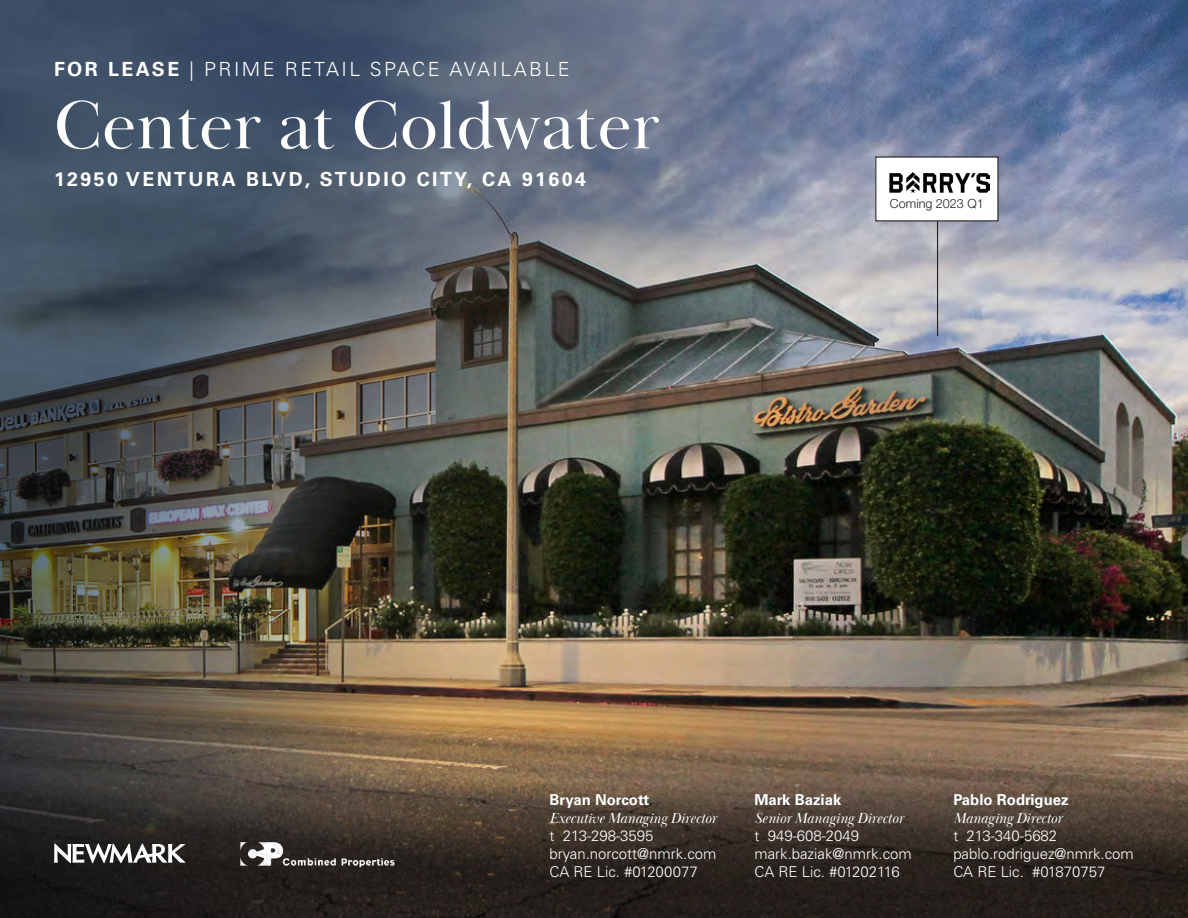
<style>
.page{position:relative;width:1188px;height:918px;background:#fff}
.page>*{position:absolute;margin:0;border:0;box-sizing:border-box;transform-origin:0 0}
.Head_45_47{font:70.5px "Baskerville Display PT";color:#fff}
.Head_9_11_CAPS{font:700 19.5px "Univers LT Pro 65";letter-spacing:.125em;color:#fff}
.Head_9_11_CAPS-2{font:300 19.5px "Univers LT Pro 45";letter-spacing:.125em;color:#fff}
.Text_9_12_Univ{font:300 15px/18px "Univers LT Pro 45";color:#fff}
.t1{font:300 12.6px "Helvetica Neue LT Std";color:#231f20}
.s1{font-family:"Univers LT Pro 65";font-weight:700}
.s2{font-family:"Baskerville Display PT";font-weight:400;font-style:italic}
</style>
<div class="page">
<img style="left:927px;top:0;width:261px;height:758px">
<img style="left:0;top:0;width:927px;height:758px">
<svg style="left:0;top:758px;width:1188px;height:160px;background:#40362d"></svg>
<div style="left:876px;top:157px;width:122px;height:64px;background:#fff"></div>
<img style="left:889px;top:172px;width:100px;height:21px">
<hr style="left:937px;top:221px;width:1px;height:115px;background:#231f20">
<img style="left:235px;top:836px;width:165px;height:34px">
<svg style="left:54px;top:844px;width:132px;height:19px"></svg>
<p class="Head_9_11_CAPS-2" style="left:54px;top:56px;width:517px"><span class="s1">FOR LEASE</span> | PRIME RETAIL SPACE AVAILABLE</p>
<p class="Head_45_47" style="left:54px;top:83px;width:608px">Center at Coldwater</p>
<p class="Head_9_11_CAPS" style="left:54px;top:165px;width:533px">12950 VENTURA BLVD, STUDIO CITY, CA 91604</p>
<p class="t1" style="left:890px;top:196px;width:95px">Coming 2023 Q1</p>
<p class="Text_9_12_Univ" style="left:550px;top:790px;width:168px"><span class="s1">Bryan Norcott<br></span><span class="s2">Executive Managing Director </span>t 213-298-3595 bryan.norcott@nmrk.com<br>CA RE Lic. #01200077</p>
<p class="Text_9_12_Univ" style="left:754px;top:790px;width:159px"><span class="s1">Mark Baziak<br></span><span class="s2">Senior Managing Director </span>t 949-608-2049 mark.baziak@nmrk.com<br>CA RE Lic. #01202116</p>
<p class="Text_9_12_Univ" style="left:953px;top:790px;width:182px"><span class="s1">Pablo Rodriguez<br></span><span class="s2">Managing Director<br></span>t 213-340-5682 pablo.rodriguez@nmrk.com<br>CA RE Lic. #01870757</p>
</div>
